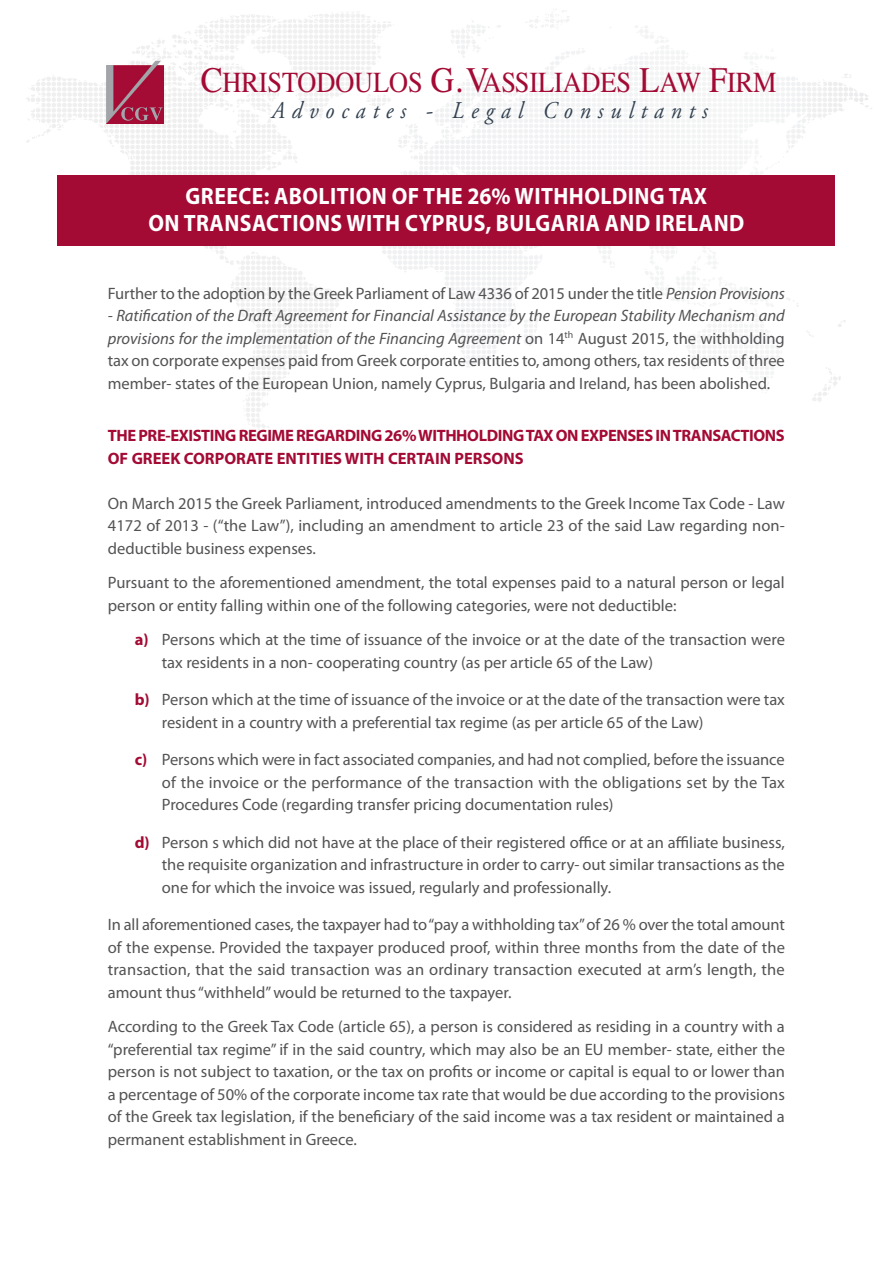
<style>
.page{position:relative;width:893px;height:1263px;background:#fff}
.page>*{position:absolute;margin:0;border:0;box-sizing:border-box;transform-origin:0 0}
.t1{font:29.1px "Times";letter-spacing:-.005em;color:#a30a34;scale:.91 1}
.t2{font:italic 24px "CF Garamond";letter-spacing:.315em;color:#324150;scale:.92 1}
.t3{font:700 23.7px/27px "Myriad Pro";letter-spacing:.02em;color:#fff;text-align:center;scale:.92 1}
.t4{font:16.5px/22.5px "Myriad Pro";color:#535355;text-align:justify}
.t5{font:700 16.5px/22.5px "Myriad Pro";letter-spacing:-.025em;color:#a30a34}
.s1{font-size:36px}
.s2{font-size:36.9px}
.s3{font-style:italic}
.s4{font-weight:700;color:#a30a34}
</style>
<div class="page">
<img style="left:26px;top:9px;width:846px;height:421px">
<img style="left:106px;top:61px;width:64px;height:62px">
<img style="left:121px;top:107px;width:42px;height:14px">
<div style="left:57px;top:175px;width:778px;height:70px;background:#a30a34"></div>
<h1 class="t1" style="left:201px;top:72px;width:634px"><span class="s1">C</span>HRISTODOULOS <span class="s1">G</span><span class="s2">.</span><span class="s1">V</span>ASSILIADES <span class="s1">L</span>AW <span class="s1">F</span>IRM</h1>
<h2 class="t2" style="left:271px;top:100px;width:475px">Advocates - Legal Consultants</h2>
<h3 class="t3" style="left:149px;top:182px;width:649px">GREECE: ABOLITION OF THE 26% WITHHOLDING TAX<br>ON TRANSACTIONS WITH CYPRUS, BULGARIA AND IRELAND</h3>
<p class="t4" style="left:108px;top:283px;width:678px">Further to the adoption by the Greek Parliament of Law 4336 of 2015 under the title <span class="s3">Pension Provisions</span></p>
<p class="t4" style="left:108px;top:306px;width:678px"><span class="s3">- Ratification of the Draft Agreement for Financial Assistance by the European Stability Mechanism and provisions for the implementation of the Financing Agreement</span> on 14<sup>th</sup> August 2015, the withholding tax on corporate expenses paid from Greek corporate entities to, among others, tax residents of three member- states of the European Union, namely Cyprus, Bulgaria and Ireland, has been abolished.</p>
<p class="t5" style="left:108px;top:424px;width:678px">THE PRE-EXISTING REGIME REGARDING 26% WITHHOLDING TAX ON EXPENSES IN TRANSACTIONS<br>OF GREEK CORPORATE ENTITIES WITH CERTAIN PERSONS</p>
<p class="t4" style="left:108px;top:493px;width:678px">On March 2015 the Greek Parliament, introduced amendments to the Greek Income Tax Code - Law 4172 of 2013 - (“the Law”), including an amendment to article 23 of the said Law regarding non&shy;deductible business expenses.</p>
<p class="t4" style="left:108px;top:573px;width:678px">Pursuant to the aforementioned amendment, the total expenses paid to a natural person or legal person or entity falling within one of the following categories, were not deductible:</p>
<p class="t4" style="left:162px;top:630px;width:624px;text-indent:-27px"><span class="s4">a)</span> Persons which at the time of issuance of the invoice or at the date of the transaction were tax residents in a non- cooperating country (as per article 65 of the Law)</p>
<p class="t4" style="left:162px;top:690px;width:625px;text-indent:-27px"><span class="s4">b)</span> Person which at the time of issuance of the invoice or at the date of the transaction were tax resident in a country with a preferential tax regime (as per article 65 of the Law)</p>
<p class="t4" style="left:162px;top:750px;width:624px;text-indent:-27px"><span class="s4">c)</span> Persons which were in fact associated companies, and had not complied, before the issuance of the invoice or the performance of the transaction with the obligations set by the Tax Procedures Code (regarding transfer pricing documentation rules)</p>
<p class="t4" style="left:162px;top:832px;width:624px;text-indent:-27px"><span class="s4">d)</span> Person s which did not have at the place of their registered office or at an affiliate business, the requisite organization and infrastructure in order to carry- out similar transactions as the one for which the invoice was issued, regularly and professionally.</p>
<p class="t4" style="left:108px;top:915px;width:678px">In all aforementioned cases, the taxpayer had to “pay a withholding tax” of 26 % over the total amount of the expense. Provided the taxpayer produced proof, within three months from the date of the transaction, that the said transaction was an ordinary transaction executed at arm’s length, the amount thus “withheld” would be returned to the taxpayer.</p>
<p class="t4" style="left:108px;top:1017px;width:679px">According to the Greek Tax Code (article 65), a person is considered as residing in a country with a “preferential tax regime” if in the said country, which may also be an EU member- state, either the person is not subject to taxation, or the tax on profits or income or capital is equal to or lower than a percentage of 50% of the corporate income tax rate that would be due according to the provisions of the Greek tax legislation, if the beneficiary of the said income was a tax resident or maintained a permanent establishment in Greece.</p>
</div>
